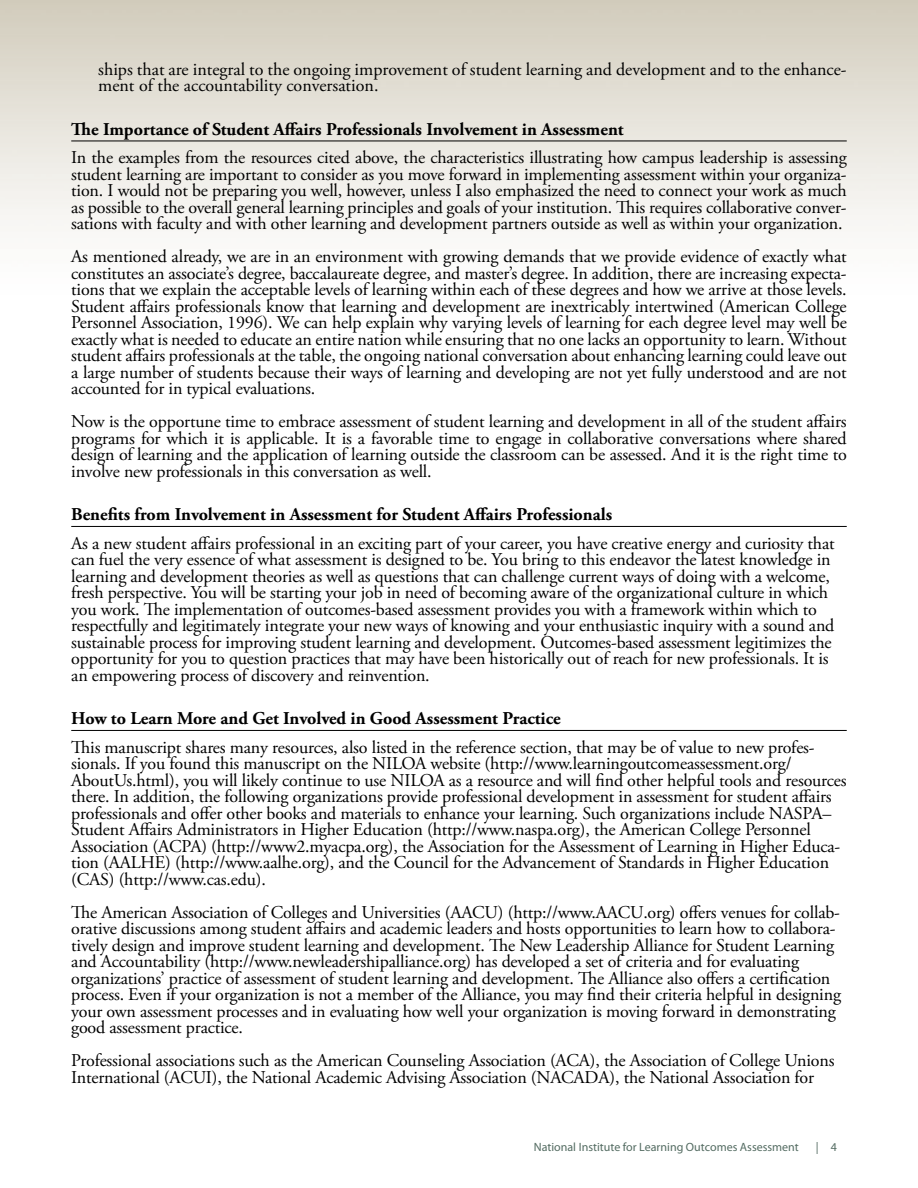
<style>
.page{position:relative;width:918px;height:1188px;background:#fff}
.page>*{position:absolute;margin:0;border:0;box-sizing:border-box;transform-origin:0 0}
.t1{font:18px/16.5px "Adobe Garamond Pro";letter-spacing:-.01em;color:#000}
.t2{font:700 18px "Adobe Garamond Pro";color:#000}
.t3{font:12px "Myriad Pro";color:#546c62}
</style>
<div class="page">
<img style="left:0;top:0;width:918px;height:231px">
<hr style="left:71px;top:141px;width:776px;height:1px;background:#000">
<hr style="left:71px;top:526px;width:776px;height:1px;background:#000">
<hr style="left:71px;top:730px;width:776px;height:1px;background:#000">
<p class="t1" style="left:98px;top:61px;width:750px">ships that are integral to the ongoing improvement of student learning and development and to the enhance&shy;ment of the accountability conversation.</p>
<p class="t2" style="left:71px;top:119px;width:554px">The Importance of Student Affairs Professionals Involvement in Assessment</p>
<p class="t1" style="left:71px;top:150px;width:777px;text-align:justify">In the examples from the resources cited above, the characteristics illustrating how campus leadership is assessing student learning are important to consider as you move forward in implementing assessment within your organiza&shy;tion. I would not be preparing you well, however, unless I also emphasized the need to connect your work as much as possible to the overall general learning principles and goals of your institution. This requires collaborative conver&shy;sations with faculty and with other learning and development partners outside as well as within your organization.</p>
<p class="t1" style="left:71px;top:249px;width:777px;text-align:justify">As mentioned already, we are in an environment with growing demands that we provide evidence of exactly what constitutes an associate’s degree, baccalaureate degree, and master’s degree. In addition, there are increasing expecta&shy;tions that we explain the acceptable levels of learning within each of these degrees and how we arrive at those levels.<br>Student affairs professionals know that learning and development are inextricably intertwined (American College Personnel Association, 1996). We can help explain why varying levels of learning for each degree level may well be exactly what is needed to educate an entire nation while ensuring that no one lacks an opportunity to learn. Without student affairs professionals at the table, the ongoing national conversation about enhancing learning could leave out a large number of students because their ways of learning and developing are not yet fully understood and are not accounted for in typical evaluations.</p>
<p class="t1" style="left:71px;top:414px;width:777px;text-align:justify">Now is the opportune time to embrace assessment of student learning and development in all of the student affairs programs for which it is applicable. It is a favorable time to engage in collaborative conversations where shared design of learning and the application of learning outside the classroom can be assessed. And it is the right time to involve new professionals in this conversation as well.</p>
<p class="t2" style="left:71px;top:504px;width:543px">Benefits from Involvement in Assessment for Student Affairs Professionals</p>
<p class="t1" style="left:71px;top:536px;width:765px">As a new student affairs professional in an exciting part of your career, you have creative energy and curiosity that can fuel the very essence of what assessment is designed to be. You bring to this endeavor the latest knowledge in learning and development theories as well as questions that can challenge current ways of doing with a welcome, fresh perspective. You will be starting your job in need of becoming aware of the organizational culture in which you work. The implementation of outcomes-based assessment provides you with a framework within which to respectfully and legitimately integrate your new ways of knowing and your enthusiastic inquiry with a sound and sustainable process for improving student learning and development. Outcomes-based assessment legitimizes the opportunity for you to question practices that may have been historically out of reach for new professionals. It is an empowering process of discovery and reinvention.</p>
<p class="t2" style="left:71px;top:708px;width:491px">How to Learn More and Get Involved in Good Assessment Practice</p>
<p class="t1" style="left:71px;top:740px;width:777px">This manuscript shares many resources, also listed in the reference section, that may be of value to new profes&shy;sionals. If you found this manuscript on the NILOA website (http://www.learningoutcomeassessment.org/ AboutUs.html), you will likely continue to use NILOA as a resource and will find other helpful tools and resources there. In addition, the following organizations provide professional development in assessment for student affairs professionals and offer other books and materials to enhance your learning. Such organizations include NASPA– Student Affairs Administrators in Higher Education (http://www.naspa.org), the American College Personnel Association (ACPA) (http://www2.myacpa.org), the Association for the Assessment of Learning in Higher Educa&shy;tion (AALHE) (http://www.aalhe.org), and the Council for the Advancement of Standards in Higher Education (CAS) (http://www.cas.edu).</p>
<p class="t1" style="left:71px;top:905px;width:771px">The American Association of Colleges and Universities (AACU) (http://www.AACU.org) offers venues for collab&shy;orative discussions among student affairs and academic leaders and hosts opportunities to learn how to collabora&shy;tively design and improve student learning and development. The New Leadership Alliance for Student Learning and Accountability (http://www.newleadershipalliance.org) has developed a set of criteria and for evaluating organizations’ practice of assessment of student learning and development. The Alliance also offers a certification process. Even if your organization is not a member of the Alliance, you may find their criteria helpful in designing your own assessment processes and in evaluating how well your organization is moving forward in demonstrating good assessment practice.</p>
<p class="t1" style="left:71px;top:1053px;width:765px">Professional associations such as the American Counseling Association (ACA), the Association of College Unions<br>International (ACUI), the National Academic Advising Association (NACADA), the National Association for</p>
<p class="t3" style="left:534px;top:1139px;width:267px">National Institute for Learning Outcomes Assessment</p>
<p class="t3" style="left:816px;top:1139px;width:23px">| 4</p>
</div>
